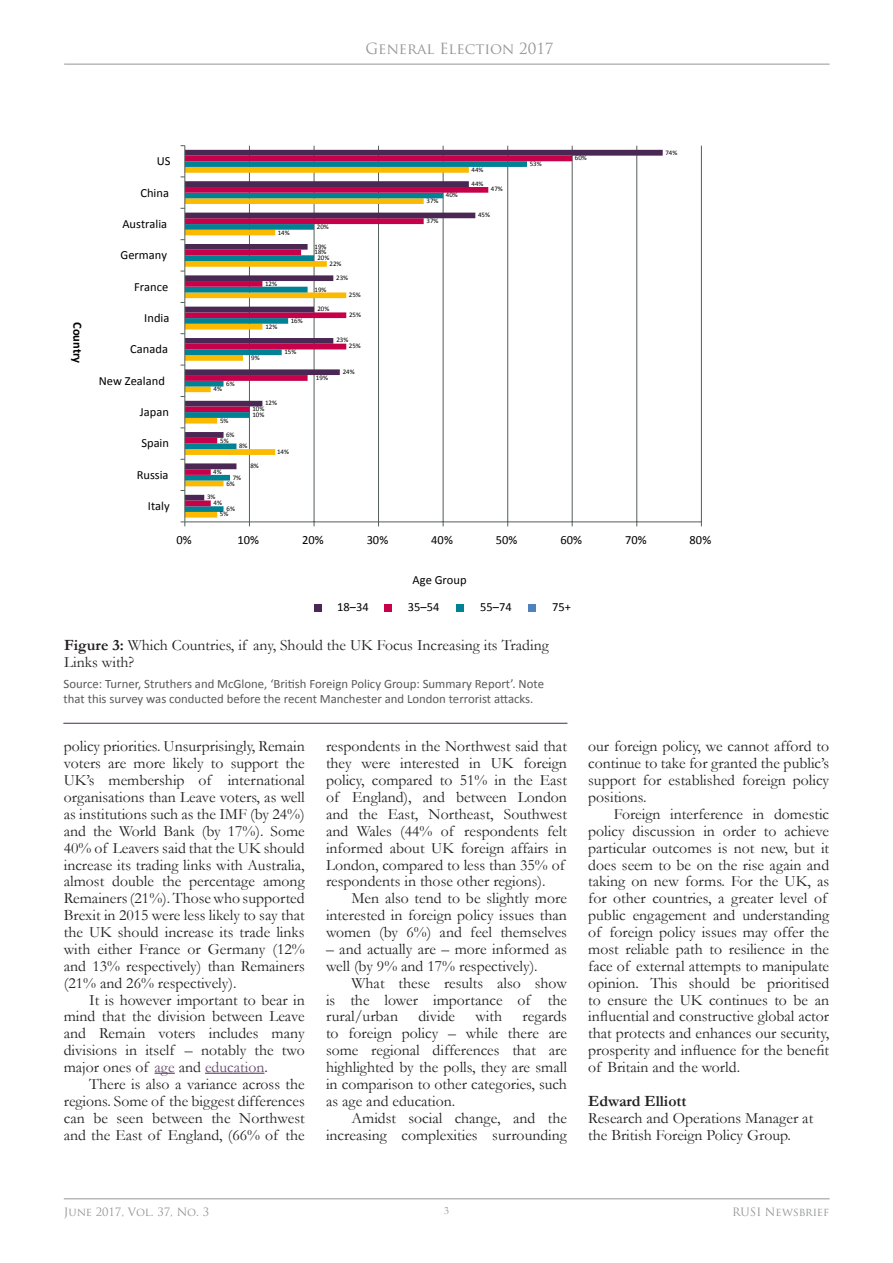
<style>
.page{position:relative;width:893px;height:1263px;background:#fff}
.page>*{position:absolute;margin:0;border:0;box-sizing:border-box;transform-origin:0 0}
.Table_header{font:15.75px/16.8px "Garamond";color:#231f20;text-align:justify}
.Author_bio{font:15.75px/16.8px "Garamond";color:#231f20}
.Author_name{font:700 15.75px "Garamond";color:#231f20}
.Folio_top_right{font:15px "Trajan Pro";color:#949698}
.Photo_captions{font:12.75px/15px "Calibri";color:#58595b}
.t1{font:12.45px "Calibri";color:#000}
.t2{font:700 12.45px "Calibri";color:#000}
.t3{font:11.25px "Trajan Pro";color:#949698}
.t4{font:11.25px "Garamond";color:#949698}
.t5{font:6.9px/5.8px "Calibri";color:#000}
.s1{font-weight:700}
.s2{color:#67486f}
</style>
<div class="page">
<hr style="left:64px;top:1198px;width:766px;height:1px;background:#949698">
<hr style="left:64px;top:64px;width:766px;height:1px;background:#949698">
<svg style="left:155px;top:1073px;width:20px;height:1px"></svg>
<hr style="left:205px;top:1073px;width:59px;height:1px;background:#4c285b">
<hr style="left:185px;top:521px;width:516px;height:1px;background:#536059">
<hr style="left:249px;top:146px;width:1px;height:376px;background:#536059">
<hr style="left:314px;top:146px;width:1px;height:376px;background:#536059">
<hr style="left:378px;top:146px;width:1px;height:376px;background:#536059">
<hr style="left:443px;top:146px;width:1px;height:376px;background:#536059">
<hr style="left:507px;top:146px;width:1px;height:376px;background:#536059">
<hr style="left:572px;top:146px;width:1px;height:376px;background:#536059">
<hr style="left:636px;top:146px;width:1px;height:376px;background:#536059">
<hr style="left:701px;top:146px;width:1px;height:376px;background:#536059">
<svg style="left:185px;top:150px;width:478px;height:350px"></svg>
<hr style="left:184px;top:146px;width:1px;height:376px;background:#536059">
<div style="left:314px;top:604px;width:8px;height:7px;background:#4b2754"></div>
<div style="left:456px;top:604px;width:8px;height:7px;background:#008295"></div>
<div style="left:384px;top:604px;width:7px;height:7px;background:#c6014a"></div>
<div style="left:528px;top:604px;width:8px;height:7px;background:#4f81bd"></div>
<hr style="left:63px;top:723px;width:504px;height:1px;background:#4c285b">
<p class="Folio_top_right" style="left:365px;top:39px;width:190px">General Election 2017</p>
<p class="t2" style="left:86px;top:322px;width:43px;rotate:90deg">Country</p>
<p class="t1" style="left:157px;top:153px;width:15px">US</p>
<p class="t1" style="left:140px;top:185px;width:30px">China</p>
<p class="t5" style="left:446px;top:192px;width:13px">40%</p>
<p class="t5" style="left:427px;top:198px;width:13px">37%</p>
<p class="t5" style="left:472px;top:163px;width:13px;line-height:13.8px">44%<br>44%</p>
<p class="t5" style="left:491px;top:186px;width:13px">47%</p>
<p class="t5" style="left:530px;top:161px;width:13px">53%</p>
<p class="t5" style="left:575px;top:155px;width:13px">60%</p>
<p class="t5" style="left:665px;top:149px;width:13px">74%</p>
<p class="t1" style="left:122px;top:216px;width:46px">Australia</p>
<p class="t5" style="left:278px;top:229px;width:13px">14%</p>
<p class="t5" style="left:317px;top:224px;width:13px">20%</p>
<p class="t5" style="left:427px;top:218px;width:13px">37%</p>
<p class="t5" style="left:478px;top:212px;width:13px">45%</p>
<p class="t1" style="left:120px;top:247px;width:48px">Germany</p>
<p class="t1" style="left:134px;top:279px;width:36px">France</p>
<p class="t5" style="left:265px;top:281px;width:13px">12%</p>
<p class="t5" style="left:315px;top:243px;width:16px;text-align:center">19%<br>18%<br>20%</p>
<p class="t5" style="left:336px;top:256px;width:13px;line-height:14.2px;text-indent:-7px">22%<br>23%</p>
<p class="t5" style="left:315px;top:286px;width:13px">19%</p>
<p class="t5" style="left:349px;top:292px;width:13px">25%</p>
<p class="t1" style="left:144px;top:310px;width:27px">India</p>
<p class="t5" style="left:265px;top:324px;width:13px">12%</p>
<p class="t5" style="left:291px;top:318px;width:13px">16%</p>
<p class="t5" style="left:317px;top:306px;width:13px">20%</p>
<p class="t5" style="left:349px;top:312px;width:13px">25%</p>
<p class="t1" style="left:130px;top:341px;width:39px">Canada</p>
<p class="t5" style="left:251px;top:355px;width:10px">9%</p>
<p class="t5" style="left:284px;top:349px;width:13px">15%</p>
<p class="t5" style="left:336px;top:337px;width:13px">23%</p>
<p class="t5" style="left:349px;top:343px;width:13px">25%</p>
<p class="t1" style="left:99px;top:373px;width:68px">New Zealand</p>
<p class="t5" style="left:226px;top:381px;width:10px">6%</p>
<p class="t5" style="left:214px;top:386px;width:10px">4%</p>
<p class="t5" style="left:316px;top:375px;width:13px">19%</p>
<p class="t5" style="left:343px;top:369px;width:13px">24%</p>
<p class="t1" style="left:140px;top:404px;width:30px">Japan</p>
<p class="t1" style="left:141px;top:435px;width:29px">Spain</p>
<p class="t5" style="left:265px;top:400px;width:13px">12%</p>
<p class="t5" style="left:252px;top:406px;width:13px">10%<br>10%</p>
<p class="t5" style="left:226px;top:413px;width:10px;line-height:14px;text-indent:-6px">5%<br>6%</p>
<p class="t5" style="left:220px;top:437px;width:10px">5%</p>
<p class="t5" style="left:239px;top:443px;width:10px">8%</p>
<p class="t5" style="left:277px;top:448px;width:13px">14%</p>
<p class="t1" style="left:137px;top:467px;width:33px">Russia</p>
<p class="t5" style="left:213px;top:469px;width:10px">4%</p>
<p class="t5" style="left:226px;top:475px;width:16px;text-indent:6px">7%<br>6%</p>
<p class="t5" style="left:250px;top:463px;width:10px">8%</p>
<p class="t1" style="left:148px;top:498px;width:23px">Italy</p>
<p class="t5" style="left:214px;top:494px;width:10px;text-indent:-6px">3%<br>4%</p>
<p class="t5" style="left:220px;top:506px;width:17px;text-indent:7px">6%<br>5%</p>
<p class="t1" style="left:176px;top:532px;width:17px">0%</p>
<p class="t1" style="left:237px;top:532px;width:23px">10%</p>
<p class="t1" style="left:302px;top:532px;width:23px">20%</p>
<p class="t1" style="left:367px;top:532px;width:23px">30%</p>
<p class="t1" style="left:431px;top:532px;width:23px">40%</p>
<p class="t1" style="left:496px;top:532px;width:23px">50%</p>
<p class="t1" style="left:560px;top:532px;width:23px">60%</p>
<p class="t1" style="left:625px;top:532px;width:23px">70%</p>
<p class="t1" style="left:690px;top:532px;width:23px">80%</p>
<p class="t1" style="left:413px;top:572px;width:55px">Age Group</p>
<p class="t1" style="left:337px;top:599px;width:33px">18–34</p>
<p class="t1" style="left:408px;top:599px;width:33px">35–54</p>
<p class="t1" style="left:480px;top:599px;width:33px">55–74</p>
<p class="t1" style="left:552px;top:599px;width:20px">75+</p>
<p class="Table_header" style="left:64px;top:636px;width:486px"><span class="s1">Figure 3:</span> Which Countries, if any, Should the UK Focus Increasing its Trading<br>Links with?</p>
<p class="Photo_captions" style="left:64px;top:676px;width:482px">Source: Turner, Struthers and McGlone, ‘British Foreign Policy Group: Summary Report’. Note that this survey was conducted before the recent Manchester and London terrorist attacks.</p>
<p class="Table_header" style="left:64px;top:738px;width:242px">policy priorities. Unsurprisingly, Remain voters are more likely to support the UK’s membership of international organisations than Leave voters, as well as institutions such as the IMF (by 24%) and the World Bank (by 17%). Some 40% of Leavers said that the UK should increase its trading links with Australia, almost double the percentage among Remainers (21%). Those who supported Brexit in 2015 were less likely to say that the UK should increase its trade links with either France or Germany (12% and 13% respectively) than Remainers (21% and 26% respectively).</p>
<p class="Table_header" style="left:64px;top:991px;width:242px;text-indent:26px">It is however important to bear in mind that the division between Leave and Remain voters includes many divisions in itself – notably the two major ones of <span class="s2">age</span> and <span class="s2">education</span>.</p>
<p class="Table_header" style="left:64px;top:1075px;width:242px;text-indent:26px">There is also a variance across the regions. Some of the biggest differences can be seen between the Northwest and the East of England, (66% of the</p>
<p class="Table_header" style="left:326px;top:738px;width:242px;text-align:left">respondents in the Northwest said that they were interested in UK foreign policy, compared to 51% in the East of England), and between London and the East, Northeast, Southwest and Wales (44% of respondents felt informed about UK foreign affairs in London, compared to less than 35% of respondents in those other regions).</p>
<p class="Table_header" style="left:326px;top:889px;width:242px;text-indent:26px">Men also tend to be slightly more interested in foreign policy issues than women (by 6%) and feel themselves</p>
<p class="Table_header" style="left:326px;top:940px;width:242px">– and actually are – more informed as well (by 9% and 17% respectively).</p>
<p class="Table_header" style="left:326px;top:974px;width:242px;text-indent:26px">What these results also show is the lower importance of the rural/urban</p>
<p class="Table_header" style="left:326px;top:1007px;width:242px;text-indent:197px">regards to foreign policy – while there are some regional differences that are highlighted by the polls, they are small in comparison to other categories, such as age and education.</p>
<p class="Table_header" style="left:326px;top:1109px;width:242px;text-align:right">Amidst social change, and the increasing complexities surrounding</p>
<p class="Table_header" style="left:418px;top:1008px;width:38px">divide</p>
<p class="Table_header" style="left:475px;top:1008px;width:28px">with</p>
<p class="Table_header" style="left:588px;top:738px;width:242px">our foreign policy, we cannot afford to continue to take for granted the public’s support for established foreign policy positions.</p>
<p class="Table_header" style="left:588px;top:805px;width:242px;text-align:left;text-indent:26px">Foreign interference in domestic policy discussion in order to achieve particular outcomes is not new, but it does seem to be on the rise again and taking on new forms. For the UK, as for other countries, a greater level of public engagement and understanding of foreign policy issues may offer the most reliable path to resilience in the face of external attempts to manipulate opinion. This should be prioritised to ensure the UK continues to be an influential and constructive global actor that protects and enhances our security, prosperity and influence for the benefit of Britain and the world.</p>
<p class="Author_name" style="left:588px;top:1090px;width:100px">Edward Elliott</p>
<p class="Author_bio" style="left:588px;top:1109px;width:227px">Research and Operations Manager at the British Foreign Policy Group.</p>
<p class="t3" style="left:64px;top:1204px;width:147px">June 2017, Vol. 37, No. 3</p>
<p class="t4" style="left:444px;top:1203px;width:7px">3</p>
<p class="t3" style="left:732px;top:1204px;width:99px">RUSI Newsbrief</p>
</div>
